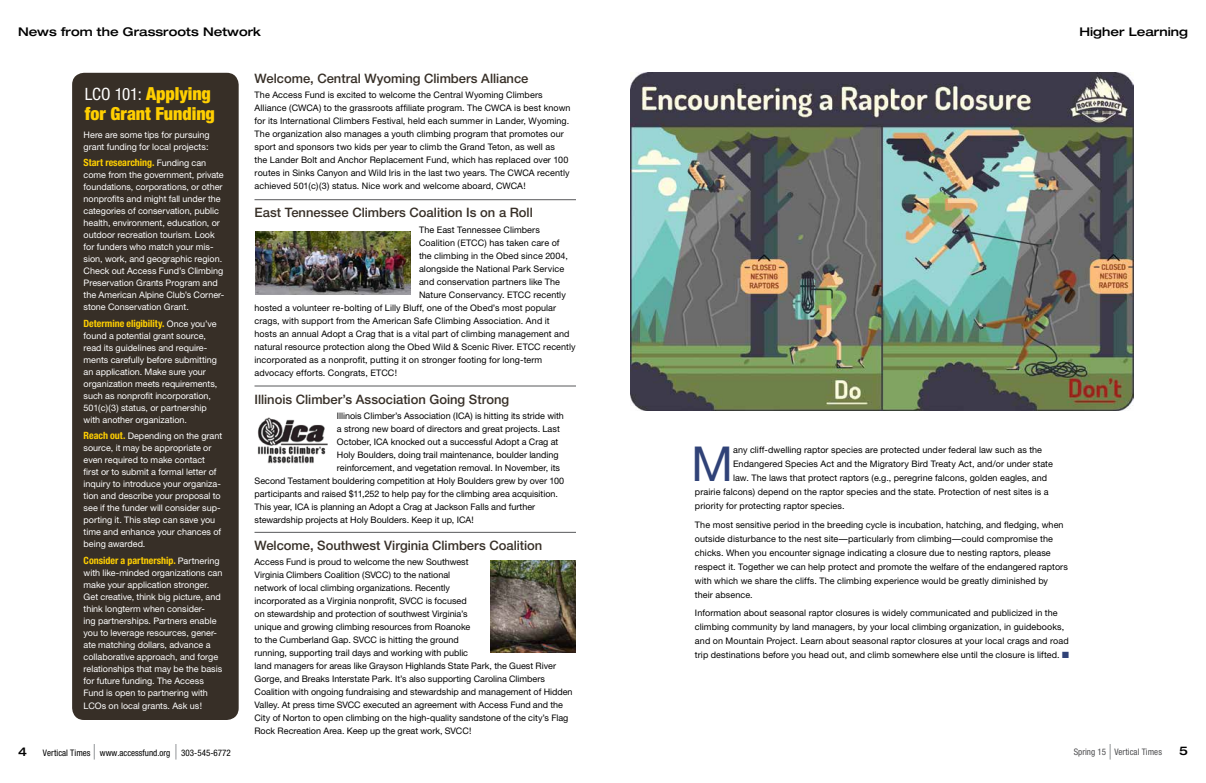
<style>
.page{position:relative;width:1206px;height:783px;background:#fff}
.page>*{position:absolute;margin:0;border:0;box-sizing:border-box;transform-origin:0 0}
.t1{font:48.2px "Helvetica Neue";color:#304277}
.t2{font:900 condensed 18px/20px "Helvetica Neue";color:#ffcf01}
.t3{font:500 13px "Helvetica Neue";color:#372f27}
.t4{font:500 expanded 12px "Helvetica Neue";color:#000}
.t5{font:700 condensed 10px "Helvetica Neue";letter-spacing:-.005em;color:#ffcf01}
.t6{font:9px/13px "Helvetica Neue";letter-spacing:.005em;color:#000}
.t7{font:9px/12px "Helvetica Neue";color:#fff}
.t8{font:condensed 9px "Helvetica Neue";color:#000}
.t9{font:condensed 9px "Helvetica Neue";color:#4d4d4f}
.s1{font-weight:400;font-size:17px;color:#fff}
.s2{font-weight:400;font-stretch:normal;font-size:9px;color:#fff}
.s3{font-weight:700;font-stretch:condensed;font-size:10px;color:#ffcf01}
.s4{color:#304277}
</style>
<div class="page">
<svg style="left:1110px;top:744px;width:1px;height:16px"></svg>
<div style="left:72px;top:73px;width:167px;height:647px;background:#372f27;border-radius:12px"></div>
<svg style="left:94px;top:744px;width:1px;height:16px"></svg>
<svg style="left:176px;top:744px;width:1px;height:16px"></svg>
<img style="left:491px;top:560px;width:85px;height:93px">
<img style="left:256px;top:231px;width:154px;height:63px">
<img style="left:257px;top:417px;width:71px;height:47px">
<hr style="left:255px;top:199px;width:321px;height:1px;background:#58595b">
<hr style="left:255px;top:386px;width:321px;height:1px;background:#58595b">
<hr style="left:255px;top:532px;width:321px;height:1px;background:#58595b">
<img style="left:630px;top:72px;width:504px;height:339px">
<h3 class="t4" style="left:18px;top:24px;width:244px">News from the Grassroots Network</h3>
<h2 class="t2" style="left:85px;top:83px;width:132px"><span class="s1">LCO 101:</span> Applying for Grant Funding</h2>
<p class="t7" style="left:84px;top:129px;width:127px">Here are some tips for pursuing grant funding for local projects:</p>
<p class="t5" style="left:84px;top:157px;width:124px">Start researching. <span class="s2">Funding can</span></p>
<p class="t7" style="left:84px;top:169px;width:142px">come from the government, private foundations, corporations, or other nonprofits and might fall under the categories of conservation, public health, environment, education, or outdoor recreation tourism. Look for funders who match your mis&shy;sion, work, and geographic region.<br>Check out Access Fund’s Climbing Preservation Grants Program and the American Alpine Club’s Corner&shy;stone Conservation Grant.</p>
<p class="t5" style="left:84px;top:317px;width:134px">Determine eligibility. <span class="s2">Once you’ve</span></p>
<p class="t7" style="left:84px;top:330px;width:135px">found a potential grant source, read its guidelines and require&shy;ments carefully before submitting an application. Make sure your organization meets requirements, such as nonprofit incorporation,<br>501(c)(3) status, or partnership with another organization.</p>
<p class="t7" style="left:84px;top:430px;width:140px"><span class="s3">Reach out.</span> Depending on the grant source, it may be appropriate or even required to make contact first or to submit a formal letter of inquiry to introduce your organiza&shy;tion and describe your proposal to see if the funder will consider sup&shy;porting it. This step can save you time and enhance your chances of being awarded.</p>
<p class="t5" style="left:84px;top:554px;width:137px">Consider a partnership. <span class="s2">Partnering</span></p>
<p class="t7" style="left:84px;top:567px;width:140px">with like-minded organizations can make your application stronger.<br>Get creative, think big picture, and think longterm when consider-<br>ing partnerships. Partners enable you to leverage resources, gener&shy;ate matching dollars, advance a collaborative approach, and forge relationships that may be the basis for future funding. The Access Fund is open to partnering with</p>
<p class="t7" style="left:84px;top:700px;width:120px">LCOs on local grants. Ask us!</p>
<h3 class="t3" style="left:255px;top:71px;width:275px">Welcome, Central Wyoming Climbers Alliance</h3>
<p class="t6" style="left:255px;top:88px;width:318px">The Access Fund is excited to welcome the Central Wyoming Climbers Alliance (CWCA) to the grassroots affiliate program. The CWCA is best known for its International Climbers Festival, held each summer in Lander, Wyoming.<br>The organization also manages a youth climbing program that promotes our sport and sponsors two kids per year to climb the Grand Teton, as well as<br>the Lander Bolt and Anchor Replacement Fund, which has replaced over 100 routes in Sinks Canyon and Wild Iris in the last two years. The CWCA recently achieved 501(c)(3) status. Nice work and welcome aboard, CWCA!</p>
<h3 class="t3" style="left:255px;top:205px;width:280px">East Tennessee Climbers Coalition Is on a Roll</h3>
<p class="t6" style="left:419px;top:223px;width:122px">The East Tennessee Climbers</p>
<p class="t6" style="left:419px;top:236px;width:142px">Coalition (ETCC) has taken care of</p>
<p class="t6" style="left:419px;top:249px;width:151px">the climbing in the Obed since 2004,</p>
<p class="t6" style="left:419px;top:262px;width:147px">alongside the National Park Service</p>
<p class="t6" style="left:419px;top:275px;width:143px">and conservation partners like The</p>
<p class="t6" style="left:419px;top:288px;width:148px">Nature Conservancy. ETCC recently</p>
<p class="t6" style="left:255px;top:301px;width:303px">hosted a volunteer re-bolting of Lilly Bluff, one of the Obed’s most popular</p>
<p class="t6" style="left:255px;top:314px;width:297px">crags, with support from the American Safe Climbing Association. And it</p>
<p class="t6" style="left:255px;top:327px;width:317px">hosts an annual Adopt a Crag that is a vital part of climbing management and</p>
<p class="t6" style="left:255px;top:340px;width:323px">natural resource protection along the Obed Wild &amp; Scenic River. ETCC recently</p>
<p class="t6" style="left:255px;top:353px;width:289px">incorporated as a nonprofit, putting it on stronger footing for long-term</p>
<p class="t6" style="left:255px;top:366px;width:144px">advocacy efforts. Congrats, ETCC!</p>
<h3 class="t3" style="left:255px;top:391px;width:256px">Illinois Climber’s Association Going Strong</h3>
<p class="t6" style="left:337px;top:409px;width:229px">Illinois Climber’s Association (ICA) is hitting its stride with</p>
<p class="t6" style="left:337px;top:422px;width:224px">a strong new board of directors and great projects. Last</p>
<p class="t6" style="left:337px;top:435px;width:223px">October, ICA knocked out a successful Adopt a Crag at</p>
<p class="t6" style="left:337px;top:448px;width:223px">Holy Boulders, doing trail maintenance, boulder landing</p>
<p class="t6" style="left:337px;top:461px;width:225px">reinforcement, and vegetation removal. In November, its</p>
<p class="t6" style="left:255px;top:474px;width:311px">Second Testament bouldering competition at Holy Boulders grew by over 100</p>
<p class="t6" style="left:255px;top:487px;width:305px">participants and raised $11,252 to help pay for the climbing area acquisition.</p>
<p class="t6" style="left:255px;top:500px;width:282px">This year, ICA is planning an Adopt a Crag at Jackson Falls and further</p>
<p class="t6" style="left:255px;top:513px;width:221px">stewardship projects at Holy Boulders. Keep it up, ICA!</p>
<h3 class="t3" style="left:255px;top:538px;width:289px">Welcome, Southwest Virginia Climbers Coalition</h3>
<p class="t6" style="left:255px;top:556px;width:320px">Access Fund is proud to welcome the new Southwest<br>Virginia Climbers Coalition (SVCC) to the national<br>network of local climbing organizations. Recently<br>incorporated as a Virginia nonprofit, SVCC is focused<br>on stewardship and protection of southwest Virginia’s<br>unique and growing climbing resources from Roanoke<br>to the Cumberland Gap. SVCC is hitting the ground<br>running, supporting trail days and working with public<br>land managers for areas like Grayson Highlands State Park, the Guest River Gorge, and Breaks Interstate Park. It’s also supporting Carolina Climbers Coalition with ongoing fundraising and stewardship and management of Hidden Valley. At press time SVCC executed an agreement with Access Fund and the City of Norton to open climbing on the high-quality sandstone of the city’s Flag Rock Recreation Area. Keep up the great work, SVCC!</p>
<h3 class="t4" style="left:1080px;top:24px;width:110px">Higher Learning</h3>
<h1 class="t1" style="left:691px;top:435px;width:43px">M</h1>
<p class="t6" style="left:733px;top:443px;width:311px">any cliff-dwelling raptor species are protected under federal law such as the</p>
<p class="t6" style="left:733px;top:457px;width:321px">Endangered Species Act and the Migratory Bird Treaty Act, and/or under state</p>
<p class="t6" style="left:733px;top:471px;width:316px">law. The laws that protect raptors (e.g., peregrine falcons, golden eagles, and</p>
<p class="t6" style="left:695px;top:485px;width:355px">prairie falcons) depend on the raptor species and the state. Protection of nest sites is a</p>
<p class="t6" style="left:695px;top:499px;width:151px">priority for protecting raptor species.</p>
<p class="t6" style="left:695px;top:517px;width:375px;line-height:14px">The most sensitive period in the breeding cycle is incubation, hatching, and fledging, when outside disturbance to the nest site—particularly from climbing—could compromise the chicks. When you encounter signage indicating a closure due to nesting raptors, please respect it. Together we can help protect and promote the welfare of the endangered raptors with which we share the cliffs. The climbing experience would be greatly diminished by their absence.</p>
<p class="t6" style="left:695px;top:606px;width:376px;line-height:14px">Information about seasonal raptor closures is widely communicated and publicized in the climbing community by land managers, by your local climbing organization, in guidebooks, and on Mountain Project. Learn about seasonal raptor closures at your local crags and road trip destinations before you head out, and climb somewhere else until the closure is lifted. <span class="s4">■</span></p>
<h3 class="t4" style="left:18px;top:745px;width:10px">4</h3>
<p class="t8" style="left:43px;top:748px;width:189px">Vertical Times www.accessfund.org 303-545-6772</p>
<p class="t9" style="left:1074px;top:747px;width:90px">Spring 15 Vertical Times</p>
<h3 class="t4" style="left:1179px;top:744px;width:10px">5</h3>
</div>
